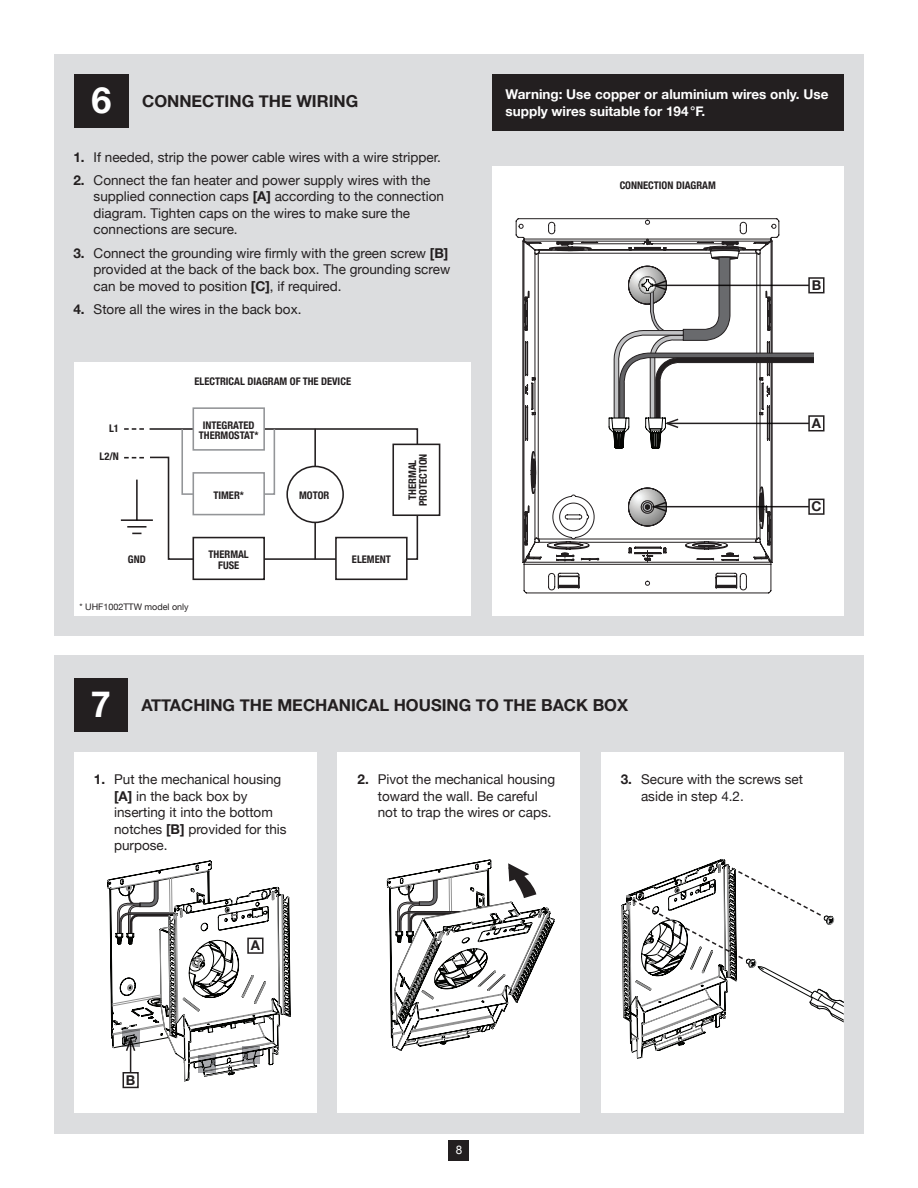
<style>
.page{position:relative;width:918px;height:1188px;background:#fff}
.page>*{position:absolute;margin:0;border:0;box-sizing:border-box;transform-origin:0 0}
.t1{font:700 16.5px "Helvetica Neue";color:#231f20}
.t2{font:13.5px/16.5px "Helvetica Neue";color:#231f20}
.t3{font:700 13.5px/16.5px "Helvetica Neue";color:#fff}
.t4{font:700 13.5px "Helvetica Neue";color:#231f20}
.t5{font:11.7px "Arial";color:#fff}
.t6{font:700 condensed 10.5px/10.5px "Helvetica Neue";color:#231f20;text-align:center}
.t7{font:9px "Helvetica Neue";color:#231f20}
.s1{font-size:36px;color:#fff}
.s2{font-weight:700}
</style>
<div class="page">
<div style="left:449px;top:1140px;width:20px;height:20px;background:#231f20"></div>
<div style="left:54px;top:54px;width:810px;height:581px;background:#dcdddf"></div>
<div style="left:492px;top:166px;width:352px;height:450px;background:#fff"></div>
<svg style="left:515px;top:218px;width:265px;height:376px"></svg>
<svg style="left:523px;top:239px;width:248px;height:349px"></svg>
<svg style="left:608px;top:256px;width:206px;height:194px"></svg>
<hr style="left:654px;top:506px;width:160px;height:1px;background:#231f20">
<svg style="left:628px;top:488px;width:39px;height:38px"></svg>
<div style="left:54px;top:655px;width:810px;height:479px;background:#dcdddf"></div>
<div style="left:74px;top:753px;width:243px;height:360px;background:#fff"></div>
<div style="left:337px;top:753px;width:243px;height:360px;background:#fff"></div>
<div style="left:601px;top:753px;width:243px;height:360px;background:#fff"></div>
<div style="left:809px;top:416px;width:15px;height:15px;background:#fff"></div>
<div style="left:808px;top:415px;width:17px;height:16px;border:2px solid #231f20"></div>
<div style="left:809px;top:499px;width:15px;height:15px;background:#fff"></div>
<div style="left:808px;top:499px;width:17px;height:16px;border:2px solid #231f20"></div>
<div style="left:809px;top:278px;width:15px;height:15px;background:#fff"></div>
<div style="left:808px;top:277px;width:17px;height:16px;border:2px solid #231f20"></div>
<svg style="left:387px;top:859px;width:168px;height:192px"></svg>
<div style="left:75px;top:362px;width:396px;height:254px;background:#fff"></div>
<hr style="left:121px;top:519px;width:32px;height:2px;background:#231f20">
<svg style="left:124px;top:427px;width:295px;height:134px"></svg>
<div style="left:181px;top:428px;width:94px;height:67px;border:2px solid #939598"></div>
<hr style="left:314px;top:429px;width:2px;height:130px;background:#231f20">
<div style="left:123px;top:1072px;width:16px;height:16px;border:2px solid #231f20"></div>
<svg style="left:107px;top:860px;width:184px;height:221px"></svg>
<svg style="left:622px;top:859px;width:222px;height:200px"></svg>
<div style="left:75px;top:74px;width:54px;height:54px;background:#231f20"></div>
<div style="left:74px;top:678px;width:54px;height:54px;background:#231f20"></div>
<div style="left:287px;top:466px;width:56px;height:56px;background:#fff;border-radius:50%"></div>
<div style="left:286px;top:466px;width:58px;height:57px;border:2px solid #231f20;border-radius:50%"></div>
<div style="left:193px;top:408px;width:71px;height:42px;background:#fff"></div>
<div style="left:193px;top:407px;width:72px;height:44px;border:2px solid #939598"></div>
<div style="left:193px;top:473px;width:71px;height:42px;background:#fff"></div>
<div style="left:193px;top:472px;width:72px;height:43px;border:2px solid #939598"></div>
<div style="left:193px;top:538px;width:71px;height:41px;background:#fff"></div>
<div style="left:193px;top:537px;width:72px;height:43px;border:2px solid #231f20"></div>
<div style="left:393px;top:444px;width:47px;height:71px;background:#fff"></div>
<div style="left:392px;top:444px;width:48px;height:72px;border:2px solid #231f20"></div>
<div style="left:336px;top:538px;width:71px;height:41px;background:#fff"></div>
<div style="left:335px;top:537px;width:73px;height:43px;border:2px solid #231f20"></div>
<div style="left:492px;top:74px;width:352px;height:57px;background:#231f20"></div>
<p class="t1" style="left:92px;top:88px;width:268px"><span class="s1">6</span> CONNECTING THE WIRING</p>
<p class="t2" style="left:73px;top:149px;width:369px"><span class="s2">1.</span> If needed, strip the power cable wires with a wire stripper.</p>
<p class="t2" style="left:94px;top:173px;width:352px;text-indent:-20px"><span class="s2">2.</span> Connect the fan heater and power supply wires with the supplied connection caps <span class="s2">[A]</span> according to the connection diagram. Tighten caps on the wires to make sure the connections are secure.</p>
<p class="t2" style="left:94px;top:245px;width:358px;text-indent:-20px"><span class="s2">3.</span> Connect the grounding wire firmly with the green screw <span class="s2">[B] </span>provided at the back of the back box. The grounding screw can be moved to position <span class="s2">[C]</span>, if required.</p>
<p class="t2" style="left:73px;top:302px;width:230px"><span class="s2">4.</span> Store all the wires in the back box.</p>
<p class="t6" style="left:109px;top:423px;width:11px">L1</p>
<p class="t6" style="left:100px;top:450px;width:21px">L2/N</p>
<p class="t6" style="left:194px;top:375px;width:158px">ELECTRICAL DIAGRAM OF THE DEVICE</p>
<p class="t6" style="left:199px;top:419px;width:61px">INTEGRATED<br>THERMOSTAT*</p>
<p class="t6" style="left:213px;top:489px;width:32px">TIMER*</p>
<p class="t6" style="left:299px;top:490px;width:32px">MOTOR</p>
<p class="t6" style="left:406px;top:506px;width:54px;rotate:-90deg">THERMAL<br>PROTECTION</p>
<p class="t6" style="left:128px;top:554px;width:19px">GND</p>
<p class="t7" style="left:80px;top:600px;width:111px">* UHF1002TTW model only</p>
<p class="t6" style="left:209px;top:549px;width:42px">THERMAL<br>FUSE</p>
<p class="t6" style="left:352px;top:554px;width:40px">ELEMENT</p>
<p class="t3" style="left:506px;top:87px;width:324px">Warning: Use copper or aluminium wires only. Use supply wires suitable for 194°F.</p>
<p class="t6" style="left:620px;top:179px;width:98px">CONNECTION DIAGRAM</p>
<p class="t4" style="left:812px;top:275px;width:11px">B</p>
<p class="t4" style="left:812px;top:413px;width:11px">A</p>
<p class="t4" style="left:811px;top:496px;width:12px">C</p>
<p class="t1" style="left:91px;top:692px;width:539px"><span class="s1">7</span> ATTACHING THE MECHANICAL HOUSING TO THE BACK BOX</p>
<p class="t2" style="left:114px;top:772px;width:174px;text-indent:-20px"><span class="s2">1.</span> Put the mechanical housing <span class="s2">[A]</span> in the back box by inserting it into the bottom notches <span class="s2">[B]</span> provided for this purpose.</p>
<p class="t2" style="left:378px;top:772px;width:179px;text-indent:-20px"><span class="s2">2.</span> Pivot the mechanical housing toward the wall. Be careful not to trap the wires or caps.</p>
<p class="t2" style="left:641px;top:772px;width:163px;text-indent:-20px"><span class="s2">3.</span> Secure with the screws set aside in step 4.2.</p>
<p class="t4" style="left:126px;top:1069px;width:11px">B</p>
<p class="t4" style="left:251px;top:935px;width:11px">A</p>
<p class="t5" style="left:456px;top:1143px;width:8px">8</p>
</div>
